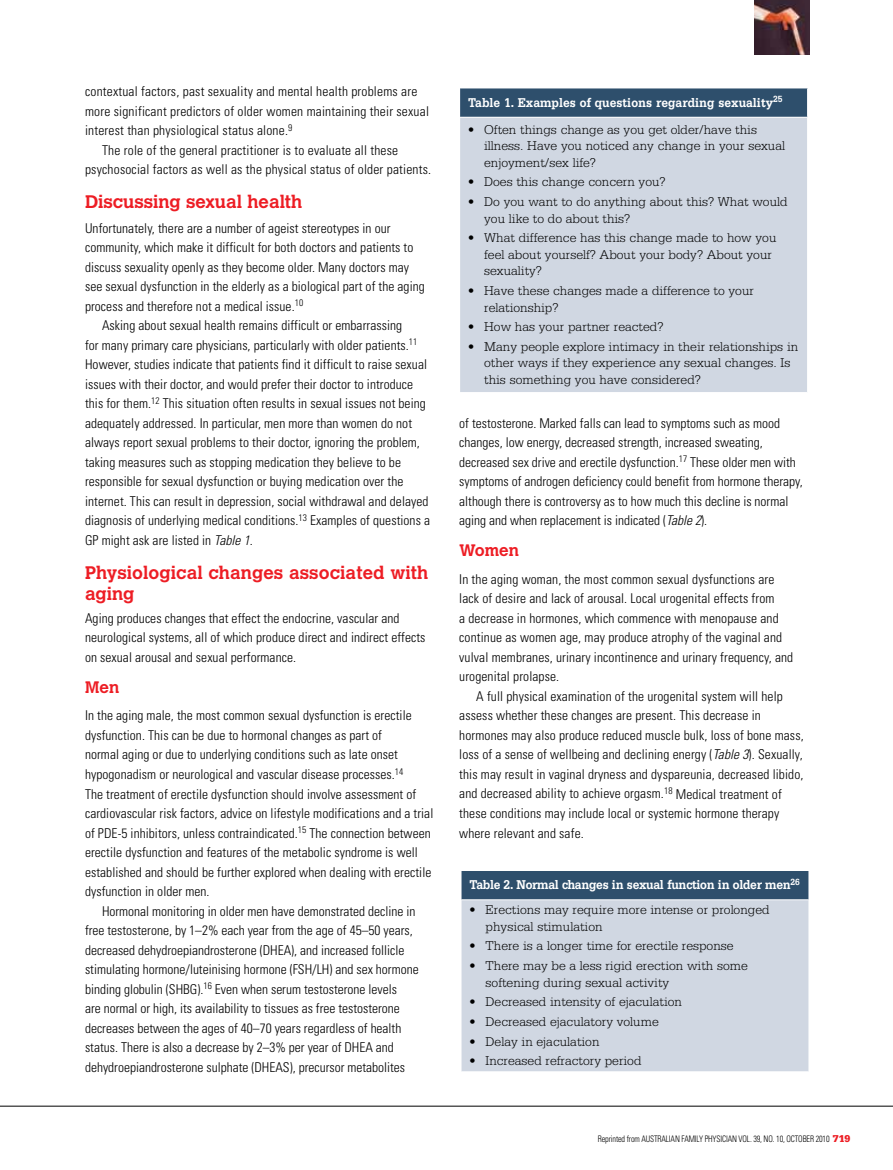
<style>
.page{position:relative;width:893px;height:1170px;background:#fff}
.page>*{position:absolute;margin:0;border:0;box-sizing:border-box;transform-origin:0 0}
.t1{font:700 18px/21px "Calvert";letter-spacing:.005em;color:#ed1d24}
.t2{font:700 16.5px "Calvert";letter-spacing:.005em;color:#ed1d24}
.t3{font:300 condensed 13.5px/19.5px "Univers LT";letter-spacing:.005em;color:#000}
.t4{font:300 13.5px/16.5px "Serifa LT";color:#000}
.t5{font:700 13.5px "Serifa LT";letter-spacing:-.025em;color:#fff;scale:.9 1}
.t6{font:700 13.5px "Serifa LT";color:#fff;scale:.9 1}
.t7{font:300 condensed 9px "Univers LT";letter-spacing:-.015em;color:#000;scale:.9 1}
.s1{font-style:italic}
.s2{font-family:"Serifa LT";font-weight:900;font-stretch:normal;font-size:10.5px;color:#ed1d24}
</style>
<div class="page">
<hr style="left:0;top:1105px;width:893px;height:1px;background:#000">
<img style="left:755px;top:0;width:54px;height:54px">
<div style="left:460px;top:88px;width:347px;height:29px;background:#2e4f6c"></div>
<div style="left:460px;top:117px;width:347px;height:275px;background:#d0d7e2"></div>
<hr style="left:459px;top:88px;width:349px;height:1px;background:#fff">
<svg style="left:807px;top:88px;width:1px;height:29px"></svg>
<hr style="left:459px;top:117px;width:349px;height:1px;background:#fff">
<div style="left:461px;top:870px;width:348px;height:29px;background:#2e4f6c"></div>
<div style="left:461px;top:899px;width:348px;height:172px;background:#d0d7e2"></div>
<hr style="left:461px;top:900px;width:1px;height:171px;background:#fff">
<hr style="left:461px;top:870px;width:348px;height:1px;background:#fff">
<svg style="left:461px;top:871px;width:1px;height:28px"></svg>
<hr style="left:461px;top:899px;width:348px;height:1px;background:#fff">
<p class="t3" style="left:85px;top:82px;width:348px">contextual factors, past sexuality and mental health problems are more significant predictors of older women maintaining their sexual interest than physiological status alone.<sup>9<br></sup>The role of the general practitioner is to evaluate all these psychosocial factors as well as the physical status of older patients.</p>
<h1 class="t1" style="left:85px;top:191px;width:219px">Discussing sexual health</h1>
<p class="t3" style="left:85px;top:218px;width:307px">Unfortunately, there are a number of ageist stereotypes in our</p>
<p class="t3" style="left:85px;top:238px;width:330px">community, which make it difficult for both doctors and patients to</p>
<p class="t3" style="left:85px;top:257px;width:326px">discuss sexuality openly as they become older. Many doctors may</p>
<p class="t3" style="left:85px;top:277px;width:341px">see sexual dysfunction in the elderly as a biological part of the aging</p>
<p class="t3" style="left:85px;top:296px;width:220px">process and therefore not a medical issue.<sup>10</sup></p>
<p class="t3" style="left:102px;top:316px;width:302px">Asking about sexual health remains difficult or embarrassing</p>
<p class="t3" style="left:85px;top:335px;width:334px">for many primary care physicians, particularly with older patients.<sup>11</sup></p>
<p class="t3" style="left:85px;top:355px;width:344px">However, studies indicate that patients find it difficult to raise sexual</p>
<p class="t3" style="left:85px;top:374px;width:330px">issues with their doctor, and would prefer their doctor to introduce</p>
<p class="t3" style="left:85px;top:394px;width:342px">this for them.<sup>12</sup> This situation often results in sexual issues not being</p>
<p class="t3" style="left:85px;top:413px;width:329px">adequately addressed. I n particular, men more than women do not</p>
<p class="t3" style="left:85px;top:433px;width:336px">always report sexual problems to their doctor, ignoring the problem,</p>
<p class="t3" style="left:85px;top:452px;width:317px">taking measures such as stopping medication they believe to be</p>
<p class="t3" style="left:85px;top:472px;width:320px">responsible for sexual dysfunction or buying medication over the</p>
<p class="t3" style="left:85px;top:491px;width:345px">internet. This can result in depression, social withdrawal and delayed</p>
<p class="t3" style="left:85px;top:511px;width:346px">diagnosis of underlying medical conditions.<sup>13</sup> Examples of questions a</p>
<p class="t3" style="left:85px;top:530px;width:169px">GP might ask are listed in <span class="s1">Table 1</span>.</p>
<h1 class="t1" style="left:85px;top:561px;width:345px">Physiological changes associated with aging</h1>
<p class="t3" style="left:85px;top:608px;width:342px">Aging produces changes that effect the endocrine, vascular and neurological systems, all of which produce direct and indirect effects on sexual arousal and sexual performance.</p>
<p class="t2" style="left:85px;top:676px;width:36px">Men</p>
<p class="t3" style="left:85px;top:706px;width:350px">I n the aging male, the most common sexual dysfunction is erectile dysfunction. This can be due to hormonal changes as part of<br>normal aging or due to underlying conditions such as late onset hypogonadism or neurological and vascular disease processes.<sup>14<br></sup>The treatment of erectile dysfunction should involve assessment of cardiovascular risk factors, advice on lifestyle modifications and a trial of PDE-5 inhibitors, unless contraindicated.<sup>15</sup> The connection between erectile dysfunction and features of the metabolic syndrome is well established and should be further explored when dealing with erectile dysfunction in older men.<br>Hormonal monitoring in older men have demonstrated decline in free testosterone, by 1–2% each year from the age of 45–50 years, decreased dehydroepiandrosterone (DHEA), and increased follicle stimulating hormone/luteinising hormone (FSH/LH) and sex hormone binding globulin (SHBG).<sup>16</sup> Even when serum testosterone levels<br>are normal or high, its availability to tissues as free testosterone decreases between the ages of 40–70 years regardless of health status. There is also a decrease by 2–3% per year of DHEA and dehydroepiandrosterone sulphate (DHEAS), precursor metabolites</p>
<p class="t6" style="left:468px;top:94px;width:351px">Table 1. Examples of questions regarding sexuality<sup>25</sup></p>
<p class="t4" style="left:484px;top:121px;width:302px;text-indent:-16px">• Often things change as you get older/have this illness. Have you noticed any change in your sexual enjoyment/sex life?</p>
<p class="t4" style="left:468px;top:174px;width:199px">• Does this change concern you?</p>
<p class="t4" style="left:484px;top:194px;width:305px;text-indent:-16px">• Do you want to do anything about this? What would you like to do about this?</p>
<p class="t4" style="left:484px;top:230px;width:294px;text-indent:-16px">• What difference has this change made to how you feel about yourself? About your body? About your sexuality?</p>
<p class="t4" style="left:484px;top:282px;width:271px;text-indent:-16px">• Have these changes made a difference to your relationship?</p>
<p class="t4" style="left:468px;top:319px;width:197px">• How has your partner reacted?</p>
<p class="t4" style="left:484px;top:338px;width:316px;text-indent:-16px">• Many people explore intimacy in their relationships in other ways if they experience any sexual changes. Is this something you have considered?</p>
<p class="t3" style="left:459px;top:413px;width:345px">of testosterone. Marked falls can lead to symptoms such as mood changes, low energy, decreased strength, increased sweating, decreased sex drive and erectile dysfunction.<sup>17</sup> These older men with symptoms of androgen deficiency could benefit from hormone therapy, although there is controversy as to how much this decline is normal aging and when replacement is indicated (<span class="s1">Table 2</span>).</p>
<p class="t2" style="left:459px;top:540px;width:61px">Women</p>
<p class="t3" style="left:459px;top:569px;width:336px">I n the aging woman, the most common sexual dysfunctions are lack of desire and lack of arousal. Local urogenital effects from<br>a decrease in hormones, which commence with menopause and continue as women age, may produce atrophy of the vaginal and vulval membranes, urinary incontinence and urinary frequency, and urogenital prolapse.</p>
<p class="t3" style="left:459px;top:686px;width:346px;text-indent:17px">A full physical examination of the urogenital system will help assess whether these changes are present. This decrease in hormones may also produce reduced muscle bulk, loss of bone mass, loss of a sense of wellbeing and declining energy (<span class="s1">Table 3</span>). Sexually, this may result in vaginal dryness and dyspareunia, decreased libido, and decreased ability to achieve orgasm.<sup>18</sup> Medical treatment of these conditions may include local or systemic hormone therapy where relevant and safe.</p>
<p class="t5" style="left:469px;top:876px;width:369px">Table 2. Normal changes in sexual function in older men<sup>26</sup></p>
<p class="t4" style="left:486px;top:901px;width:286px;text-indent:-16px">• Erections may require more intense or prolonged physical stimulation</p>
<p class="t4" style="left:469px;top:937px;width:266px">• There is a longer time for erectile response</p>
<p class="t4" style="left:486px;top:957px;width:264px;text-indent:-16px">• There may be a less rigid erection with some softening during sexual activity</p>
<p class="t4" style="left:469px;top:993px;width:214px">• Decreased intensity of ejaculation</p>
<p class="t4" style="left:469px;top:1013px;width:191px">• Decreased ejaculatory volume</p>
<p class="t4" style="left:469px;top:1032px;width:132px">• Delay in ejaculation</p>
<p class="t4" style="left:469px;top:1052px;width:174px">• Increased refractory period</p>
<p class="t7" style="left:598px;top:1133px;width:282px">Reprinted from Australian Family Physician Vol. 39, No. 10, october 2010 <span class="s2">719</span></p>
</div>
